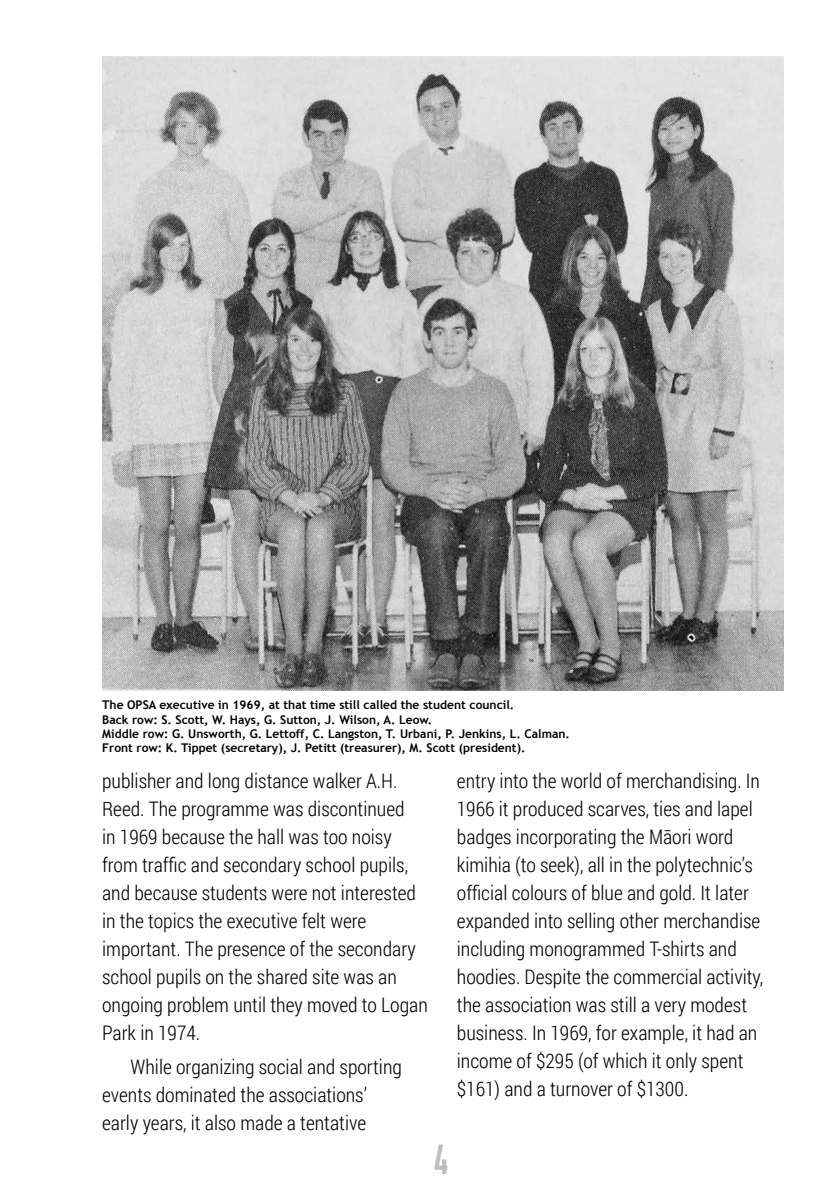
<style>
.page{position:relative;width:840px;height:1191px;background:#fff}
.page>*{position:absolute;margin:0;border:0;box-sizing:border-box;transform-origin:0 0}
.t1{font:42px "OSP DIN";color:#bcbec0}
.t2{font:300 20px/28px "Roboto Condensed";color:#000}
.t3{font:700 12px/14.4px "Trebuchet MS";color:#000}
</style>
<div class="page">
<img style="left:102px;top:57px;width:680px;height:633px">
<p class="t3" style="left:102px;top:698px;width:469px">The OPSA executive in 1969, at that time still called the student council.<br>Back row: S. Scott, W. Hays, G. Sutton, J. Wilson, A. Leow.<br>Middle row: G. Unsworth, G. Lettoff, C. Langston, T. Urbani, P. Jenkins, L. Calman.<br>Front row: K. Tippet (secretary), J. Petitt (treasurer), M. Scott (president).</p>
<p class="t2" style="left:102px;top:766px;width:327px">publisher and long distance walker A.H.<br>Reed. The programme was discontinued<br>in 1969 because the hall was too noisy from traffic and secondary school pupils, and because students were not interested in the topics the executive felt were important. The presence of the secondary school pupils on the shared site was an ongoing problem until they moved to Logan Park in 1974.</p>
<p class="t2" style="left:102px;top:1052px;width:301px;text-indent:28px">While organizing social and sporting events dominated the associations’ early years, it also made a tentative</p>
<h1 class="t1" style="left:434px;top:1137px;width:15px">4</h1>
<p class="t2" style="left:456px;top:766px;width:308px">entry into the world of merchandising. In 1966 it produced scarves, ties and lapel badges incorporating the Māori word kimihia (to seek), all in the polytechnic’s official colours of blue and gold. It later expanded into selling other merchandise including monogrammed T-shirts and hoodies. Despite the commercial activity, the association was still a very modest business. In 1969, for example, it had an income of $295 (of which it only spent $161) and a turnover of $1300.</p>
</div>
